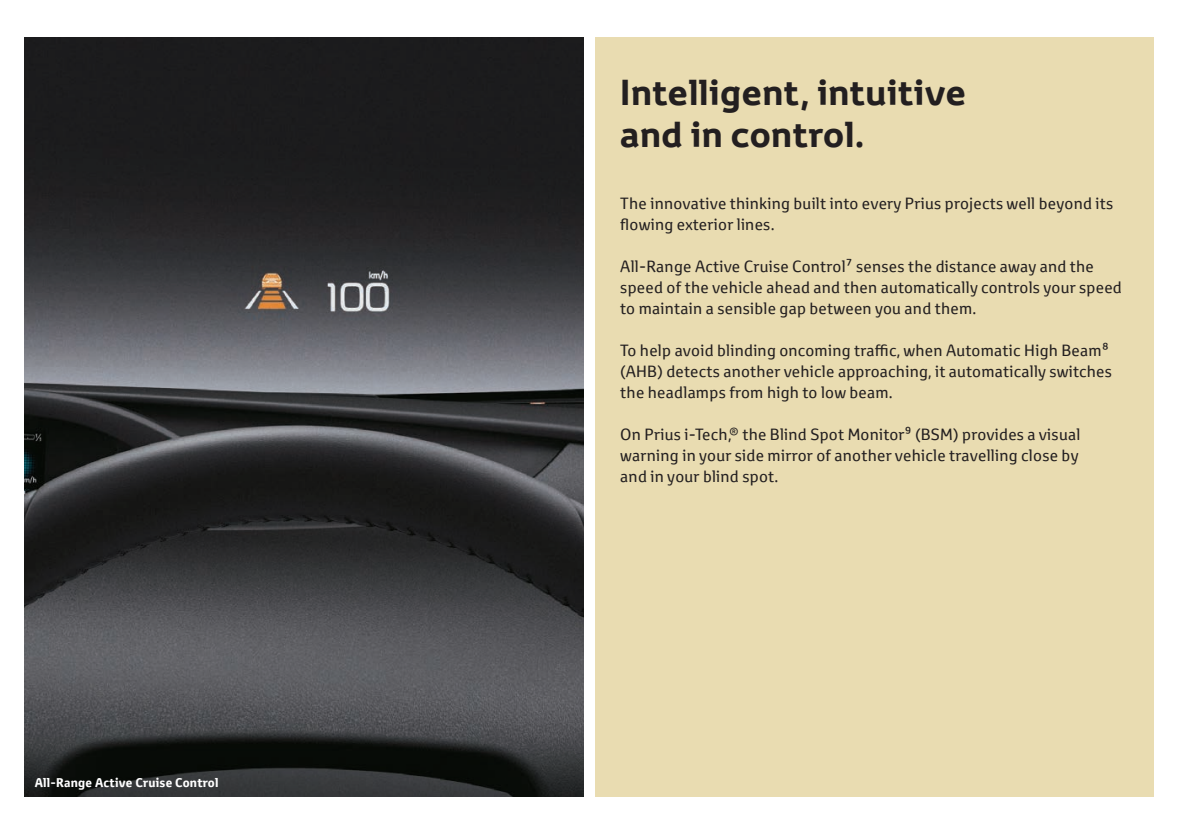
<style>
.page{position:relative;width:1191px;height:834px;background:#fff}
.page>*{position:absolute;margin:0;border:0;box-sizing:border-box;transform-origin:0 0}
.t1{font:700 35px/42px "Toyota Display";letter-spacing:.015em;color:#231f20}
.t2{font:15.75px/21px "Toyota Text";letter-spacing:.015em;color:#231f20}
.t3{font:700 12.25px "Toyota Text";letter-spacing:.015em;color:#fff}
</style>
<div class="page">
<img style="left:25px;top:37px;width:558px;height:759px">
<div style="left:595px;top:37px;width:558px;height:759px;background:#e9dcb1"></div>
<p class="t3" style="left:35px;top:774px;width:185px">All-Range Active Cruise Control</p>
<h1 class="t1" style="left:620px;top:71px;width:347px">Intelligent, intuitive and in control.</h1>
<p class="t2" style="left:620px;top:193px;width:494px">The innovative thinking built into every Prius projects well beyond its flowing exterior lines.</p>
<p class="t2" style="left:620px;top:256px;width:503px">All-Range Active Cruise Control7 senses the distance away and the speed of the vehicle ahead and then automatically controls your speed to maintain a sensible gap between you and them.</p>
<p class="t2" style="left:620px;top:340px;width:493px">To help avoid blinding oncoming traffic, when Automatic High Beam8 (AHB) detects another vehicle approaching, it automatically switches the headlamps from high to low beam.</p>
<p class="t2" style="left:620px;top:424px;width:461px;text-align:justify">On Prius i-Tech,® the Blind Spot Monitor9 (BSM) provides a visual warning in your side mirror of another vehicle travelling close by and in your blind spot.</p>
</div>
